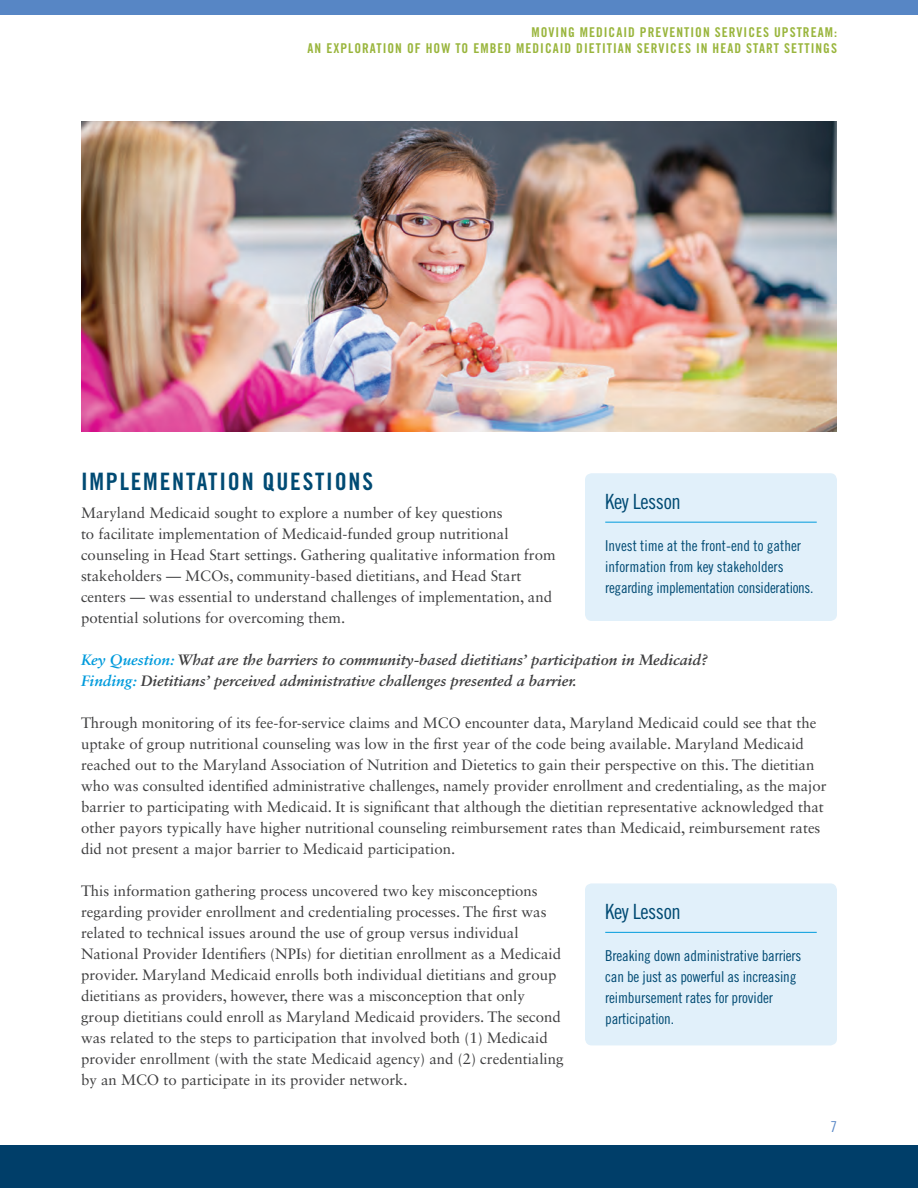
<style>
.page{position:relative;width:918px;height:1188px;background:#fff}
.page>*{position:absolute;margin:0;border:0;box-sizing:border-box;transform-origin:0 0}
.Headline_1{font:24px "Trade Gothic LT Std Bd Cn 20";letter-spacing:.075em;color:#004a73}
.Sidebar_Headline{font:21px "Trade Gothic LT Std Cn 18";letter-spacing:-.02em;color:#004a73}
.Main_body_copy{font:15px/21px "Sabon LT Std";color:#3e3e3f}
.Sidebar_body_copy{font:15px/21px "Trade Gothic LT Std Cn 18";letter-spacing:-.01em;color:#004a73}
.Main_body_copy-2{font:italic 700 15px "Sabon LT Std";color:#3e3e3f}
.t1{font:15px "Trade Gothic LT Std Cn 18";color:#5786c5}
.t2{font:13.5px/16.2px "Trade Gothic LT Std Bd Cn 20";letter-spacing:.075em;color:#99b53c;text-align:right}
.s1{color:#009bdc}
</style>
<div class="page">
<div style="left:0;top:0;width:918px;height:15px;background:#5786c5"></div>
<div style="left:0;top:1145px;width:918px;height:43px;background:#003e69"></div>
<img style="left:81px;top:122px;width:756px;height:310px">
<div style="left:585px;top:473px;width:252px;height:148px;background:#e1f0fa;border-radius:7px"></div>
<hr style="left:605px;top:522px;width:212px;height:1px;background:#009bdc">
<div style="left:585px;top:883px;width:252px;height:162px;background:#e1f0fa;border-radius:7px"></div>
<hr style="left:605px;top:932px;width:212px;height:1px;background:#009bdc">
<p class="t2" style="left:308px;top:24px;width:531px">MOVING MEDICAID PREVENTION SERVICES UPSTREAM:<br>AN EXPLORATION OF HOW TO EMBED MEDICAID DIETITIAN SERVICES IN HEAD START SETTINGS</p>
<p class="Headline_1" style="left:81px;top:467px;width:294px">IMPLEMENTATION QUESTIONS</p>
<p class="Main_body_copy" style="left:81px;top:502px;width:476px">Maryland Medicaid sought to explore a number of key questions<br>to facilitate implementation of Medicaid-funded group nutritional counseling in Head Start settings. Gathering qualitative information from stakeholders — MCOs, community-based dietitians, and Head Start centers — was essential to understand challenges of implementation, and potential solutions for overcoming them.</p>
<p class="Main_body_copy-2" style="left:81px;top:650px;width:628px"><span class="s1">Key Question:</span> What are the barriers to community-based dietitians’ participation in Medicaid?</p>
<p class="Main_body_copy-2" style="left:81px;top:671px;width:497px"><span class="s1">Finding:</span> Dietitians’ perceived administrative challenges presented a barrier.</p>
<p class="Main_body_copy" style="left:81px;top:712px;width:747px">Through monitoring of its fee-for-service claims and MCO encounter data, Maryland Medicaid could see that the uptake of group nutritional counseling was low in the first year of the code being available. Maryland Medicaid reached out to the Maryland Association of Nutrition and Dietetics to gain their perspective on this. The dietitian who was consulted identified administrative challenges, namely provider enrollment and credentialing, as the major barrier to participating with Medicaid. It is significant that although the dietitian representative acknowledged that other payors typically have higher nutritional counseling reimbursement rates than Medicaid, reimbursement rates did not present a major barrier to Medicaid participation.</p>
<p class="Main_body_copy" style="left:81px;top:880px;width:484px">This information gathering process uncovered two key misconceptions regarding provider enrollment and credentialing processes. The first was related to technical issues around the use of group versus individual National Provider Identifiers (NPIs) for dietitian enrollment as a Medicaid provider. Maryland Medicaid enrolls both individual dietitians and group dietitians as providers, however, there was a misconception that only group dietitians could enroll as Maryland Medicaid providers. The second was related to the steps to participation that involved both (1) Medicaid provider enrollment (with the state Medicaid agency) and (2) credentialing by an MCO to participate in its provider network.</p>
<p class="Sidebar_Headline" style="left:605px;top:489px;width:77px">Key Lesson</p>
<p class="Sidebar_body_copy" style="left:605px;top:535px;width:210px">Invest time at the front-end to gather information from key stakeholders regarding implementation considerations.</p>
<p class="Sidebar_Headline" style="left:605px;top:899px;width:77px">Key Lesson</p>
<p class="Sidebar_body_copy" style="left:605px;top:945px;width:198px">Breaking down administrative barriers can be just as powerful as increasing reimbursement rates for provider participation.</p>
<p class="t1" style="left:830px;top:1118px;width:8px">7</p>
</div>
